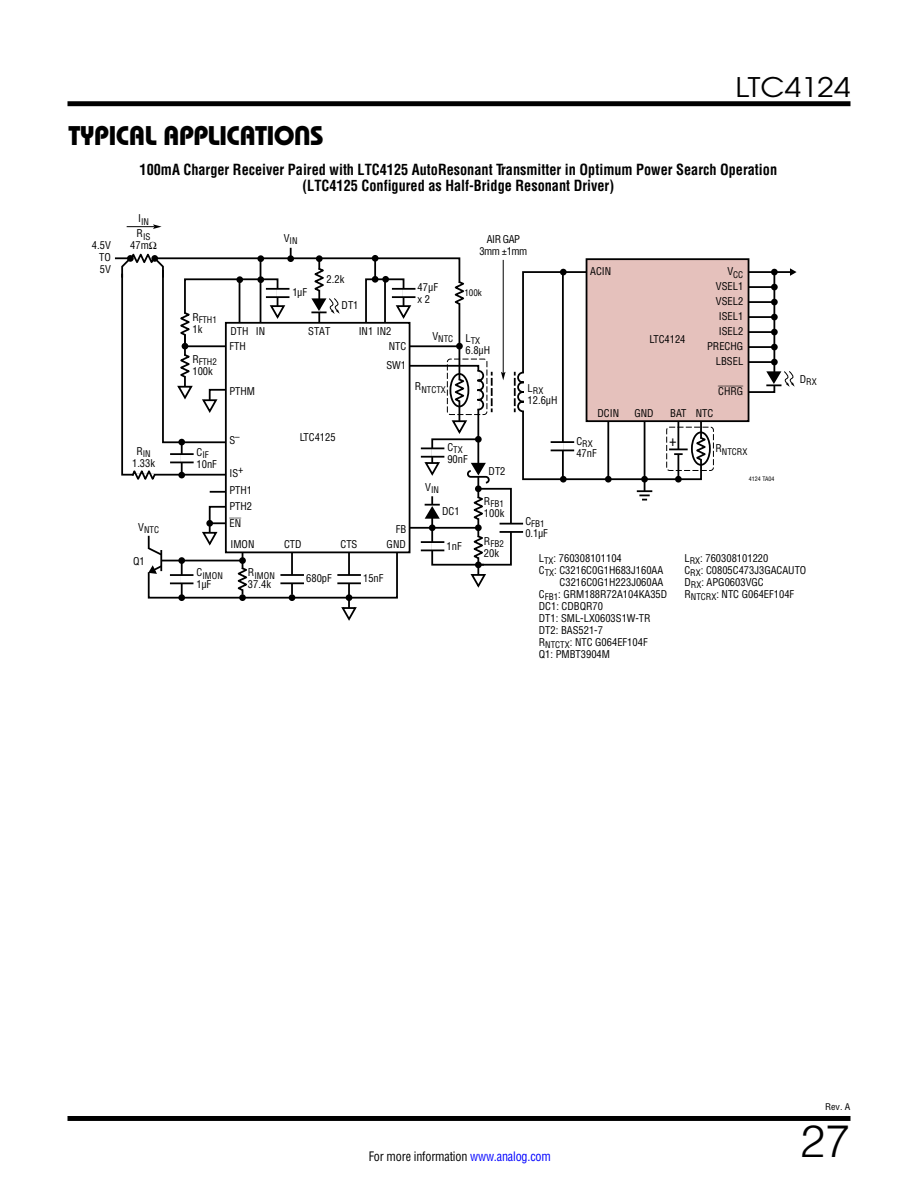
<style>
.page{position:relative;width:918px;height:1188px;background:#fff}
.page>*{position:absolute;margin:0;border:0;box-sizing:border-box;transform-origin:0 0}
.t1{font:300 45px "Helvetica";color:#000}
.t2{font:27px "Linear Bauhaus";letter-spacing:-.02em;color:#000}
.t3{font:27px "Avant Garde";color:#000;scale:1.1 1}
.t4{font:700 15px/16.5px "Linear Helv Cond";color:#000;text-align:center;scale:.95 1}
.t5{font:15px "Linear Helv Cond";color:#000}
.t6{font:12.75px "Linear Helv Cond";letter-spacing:-.015em;color:#000;scale:.95 1}
.t7{font:10.5px/12px "Linear Helv Cond";color:#000}
.t8{font:10.5px/12px "Linear Helv Cond";letter-spacing:-.04em;color:#000;text-align:center}
.t9{font:10.5px "Linear Helv Cond Ovr";color:#000}
.t10{font:9px "Linear Helv Cond";color:#000}
.t11{font:9px "Linear Helv Cond";color:#000;scale:1.1 1}
.t12{font:6px "Linear Helv Cond";color:#000}
.s1{color:#00f}
</style>
<div class="page">
<div style="left:68px;top:1116px;width:782px;height:5px;background:#000"></div>
<div style="left:68px;top:101px;width:782px;height:5px;background:#000"></div>
<hr style="left:348px;top:551px;width:2px;height:63px;background:#000">
<div style="left:587px;top:259px;width:162px;height:162px;background:#e5c1bc"></div>
<div style="left:239px;top:594px;width:7px;height:7px;background:#000;border-radius:50%"></div>
<div style="left:289px;top:594px;width:6px;height:7px;background:#000;border-radius:50%"></div>
<div style="left:346px;top:594px;width:6px;height:7px;background:#000;border-radius:50%"></div>
<svg style="left:341px;top:607px;width:16px;height:14px"></svg>
<svg style="left:747px;top:268px;width:50px;height:126px"></svg>
<div style="left:691px;top:431px;width:20px;height:35px;border:2px solid #000;border-radius:50%"></div>
<div style="left:666px;top:427px;width:48px;height:44px;border:1px dashed #000;border-radius:3px"></div>
<svg style="left:127px;top:224px;width:34px;height:5px"></svg>
<svg style="left:120px;top:248px;width:589px;height:351px"></svg>
<h2 class="t3" style="left:736px;top:70px;width:106px">LTC4124</h2>
<h2 class="t2" style="left:68px;top:119px;width:257px">TYPICAL APPLICATIONS</h2>
<h3 class="t4" style="left:140px;top:161px;width:673px">100mA Charger Receiver Paired with LTC4125 AutoResonant Transmitter in Optimum Power Search Operation (LTC4125 Configured as Half-Bridge Resonant Driver)</h3>
<p class="t7" style="left:99px;top:239px;width:13px;text-align:justify;text-indent:-7px">4.5V TO 5V</p>
<p class="t10" style="left:138px;top:216px;width:12px"><sup>I</sup>IN</p>
<p class="t10" style="left:137px;top:231px;width:15px"><sup>R</sup>IS</p>
<p class="t7" style="left:130px;top:240px;width:28px">47mΩ</p>
<p class="t10" style="left:136px;top:449px;width:16px"><sup>R</sup>IN</p>
<p class="t7" style="left:132px;top:457px;width:25px">1.33k</p>
<p class="t10" style="left:138px;top:524px;width:22px"><sup>V</sup>NTC</p>
<p class="t7" style="left:133px;top:555px;width:13px">Q1</p>
<p class="t10" style="left:192px;top:315px;width:26px"><sup>R</sup>FTH1</p>
<p class="t7" style="left:192px;top:323px;width:11px">1k</p>
<p class="t10" style="left:192px;top:357px;width:26px"><sup>R</sup>FTH2</p>
<p class="t7" style="left:192px;top:365px;width:22px">100k</p>
<p class="t10" style="left:284px;top:235px;width:15px"><sup>V</sup>IN</p>
<p class="t7" style="left:292px;top:286px;width:16px">1µF</p>
<p class="t7" style="left:327px;top:273px;width:19px">2.2k</p>
<p class="t7" style="left:342px;top:299px;width:18px">DT1</p>
<p class="t7" style="left:230px;top:325px;width:20px">DTH</p>
<p class="t7" style="left:308px;top:325px;width:24px">STAT</p>
<p class="t7" style="left:359px;top:325px;width:34px">IN1 IN2</p>
<p class="t7" style="left:256px;top:325px;width:11px">IN</p>
<p class="t7" style="left:229px;top:340px;width:18px">FTH</p>
<p class="t7" style="left:229px;top:385px;width:27px">PTHM</p>
<p class="t7" style="left:386px;top:336px;width:21px;line-height:19.5px">NTC<br>SW1</p>
<p class="t10" style="left:197px;top:449px;width:14px"><sup>C</sup>IF</p>
<p class="t7" style="left:197px;top:458px;width:22px">10nF</p>
<p class="t7" style="left:229px;top:434px;width:12px">S<sup>–</sup></p>
<p class="t7" style="left:229px;top:465px;width:24px;line-height:16.5px">IS+<br>PTH1<br>PTH2</p>
<p class="t9" style="left:229px;top:516px;width:13px">EN</p>
<p class="t7" style="left:300px;top:431px;width:37px">LTC4125</p>
<p class="t7" style="left:396px;top:523px;width:12px">FB</p>
<p class="t7" style="left:231px;top:538px;width:25px">IMON</p>
<p class="t7" style="left:284px;top:538px;width:19px">CTD</p>
<p class="t7" style="left:341px;top:538px;width:18px">CTS</p>
<p class="t7" style="left:387px;top:538px;width:21px">GND</p>
<p class="t10" style="left:197px;top:570px;width:28px"><sup>C</sup>IMON</p>
<p class="t7" style="left:197px;top:579px;width:16px">1µF</p>
<p class="t10" style="left:248px;top:570px;width:28px"><sup>R</sup>IMON</p>
<p class="t7" style="left:248px;top:579px;width:25px">37.4k</p>
<p class="t7" style="left:306px;top:573px;width:27px">680pF</p>
<p class="t7" style="left:363px;top:573px;width:22px">15nF</p>
<p class="t7" style="left:418px;top:281px;width:22px">47µF x 2</p>
<p class="t10" style="left:432px;top:334px;width:22px"><sup>V</sup>NTC</p>
<p class="t10" style="left:415px;top:384px;width:32px"><sup>R</sup>NTCTX</p>
<p class="t8" style="left:479px;top:233px;width:50px">AIR GAP<br>3mm ±1mm</p>
<p class="t10" style="left:464px;top:287px;width:19px">100k</p>
<p class="t10" style="left:465px;top:335px;width:16px"><sup>L</sup>TX</p>
<p class="t7" style="left:465px;top:344px;width:26px">6.8µH</p>
<p class="t10" style="left:528px;top:385px;width:17px"><sup>L</sup>RX</p>
<p class="t7" style="left:528px;top:394px;width:32px">12.6µH</p>
<p class="t10" style="left:425px;top:484px;width:15px"><sup>V</sup>IN</p>
<p class="t10" style="left:447px;top:444px;width:17px"><sup>C</sup>TX</p>
<p class="t7" style="left:447px;top:453px;width:22px">90nF</p>
<p class="t7" style="left:489px;top:465px;width:18px">DT2</p>
<p class="t7" style="left:590px;top:266px;width:23px">ACIN</p>
<p class="t7" style="left:650px;top:334px;width:37px">LTC4124</p>
<p class="t10" style="left:727px;top:269px;width:17px"><sup>V</sup>CC</p>
<p class="t7" style="left:707px;top:279px;width:38px;line-height:15px;text-align:right">VSEL1<br>VSEL2<br>ISEL1<br>ISEL2<br>PRECHG<br>LBSEL</p>
<p class="t9" style="left:718px;top:385px;width:27px">CHRG</p>
<p class="t7" style="left:598px;top:407px;width:23px">DCIN</p>
<p class="t7" style="left:634px;top:407px;width:21px">GND</p>
<p class="t7" style="left:670px;top:407px;width:45px">BAT NTC</p>
<p class="t10" style="left:576px;top:438px;width:18px"><sup>C</sup>RX</p>
<p class="t7" style="left:576px;top:447px;width:22px">47nF</p>
<h3 class="t5" style="left:669px;top:431px;width:9px">+</h3>
<p class="t10" style="left:716px;top:446px;width:33px"><sup>R</sup>NTCRX</p>
<p class="t12" style="left:749px;top:475px;width:27px">4124 TA04</p>
<p class="t10" style="left:800px;top:376px;width:18px"><sup>D</sup>RX</p>
<p class="t7" style="left:442px;top:505px;width:19px">DC1</p>
<p class="t7" style="left:447px;top:540px;width:17px">1nF</p>
<p class="t10" style="left:484px;top:498px;width:21px"><sup>R</sup>FB1</p>
<p class="t7" style="left:484px;top:507px;width:22px">100k</p>
<p class="t10" style="left:484px;top:538px;width:21px"><sup>R</sup>FB2</p>
<p class="t7" style="left:484px;top:547px;width:17px">20k</p>
<p class="t10" style="left:525px;top:518px;width:21px"><sup>C</sup>FB1</p>
<p class="t7" style="left:525px;top:527px;width:24px">0.1µF</p>
<p class="t7" style="left:539px;top:552px;width:85px">L<sub>TX</sub>: 760308101104</p>
<p class="t7" style="left:539px;top:564px;width:126px">C<sub>TX</sub>: C3216C0G1H683J160AA</p>
<p class="t7" style="left:560px;top:576px;width:105px">C3216C0G1H223J060AA</p>
<p class="t7" style="left:539px;top:588px;width:130px">C<sub>FB1</sub>: GRM188R72A104KA35D</p>
<p class="t7" style="left:539px;top:600px;width:66px">DC1: CDBQR70</p>
<p class="t7" style="left:539px;top:612px;width:113px">DT1: SML-LX0603S1W-TR</p>
<p class="t7" style="left:539px;top:624px;width:66px">DT2: BAS521-7</p>
<p class="t7" style="left:539px;top:636px;width:110px">R<sub>NTCTX</sub>: NTC G064EF104F</p>
<p class="t7" style="left:539px;top:648px;width:73px">Q1: PMBT3904M</p>
<p class="t7" style="left:684px;top:552px;width:123px">L<sub>RX</sub>: 760308101220<br>C<sub>RX</sub>: C0805C473J3GACAUTO<br>D<sub>RX</sub>: APG0603VGC<br>R<sub>NTCRX</sub>: NTC G064EF104F</p>
<p class="t6" style="left:369px;top:1148px;width:193px">For more information <span class="s1">www.analog.com</span></p>
<p class="t11" style="left:825px;top:1102px;width:24px">Rev. A</p>
<h1 class="t1" style="left:800px;top:1113px;width:52px">27</h1>
</div>
